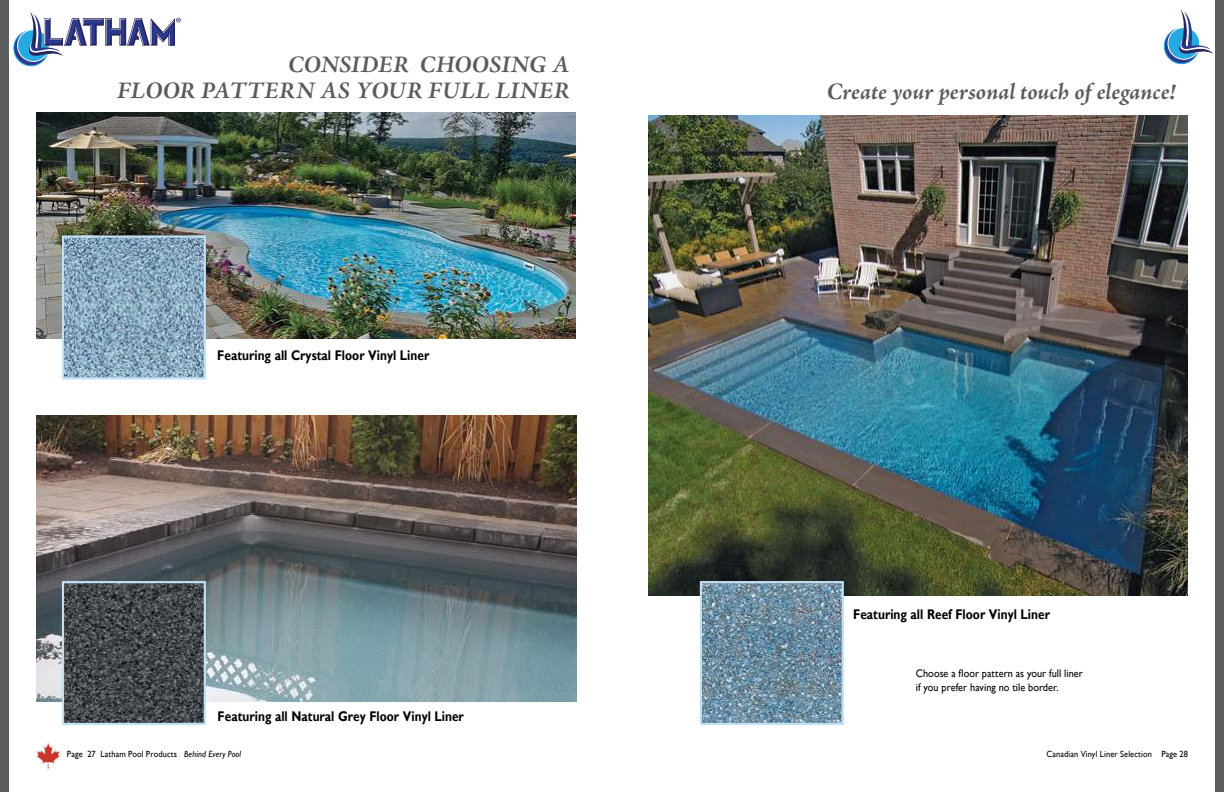
<style>
.page{position:relative;width:1224px;height:792px;background:#fff}
.page>*{position:absolute;margin:0;border:0;box-sizing:border-box;transform-origin:0 0}
.t1{font:italic 700 24px "Adobe Jenson Pro";letter-spacing:.015em;color:#5a5b5d}
.t2{font:italic 700 24px "Adobe Jenson Pro";letter-spacing:.11em;color:#5a5b5d}
.t3{font:700 14px "Gill Sans";color:#000;scale:.85 1}
.t4{font:11px/14px "Gill Sans";letter-spacing:.005em;color:#000;scale:.93 1}
.t5{font:9px "Gill Sans";letter-spacing:.015em;color:#000;scale:.93 1}
.s1{font-style:italic}
</style>
<div class="page">
<div style="left:0;top:0;width:9px;height:792px;background:#5a5b5d"></div>
<div style="left:1215px;top:0;width:9px;height:792px;background:#5a5b5d"></div>
<div style="left:7px;top:6px;width:180px;height:66px;background:#fff"></div>
<svg style="left:14px;top:30px;width:34px;height:36px"></svg>
<div style="left:14px;top:30px;width:35px;height:36px;border:1px solid #25a9e1;border-radius:50%"></div>
<div style="left:18px;top:30px;width:31px;height:31px;background:#25a9e1;border-radius:50%"></div>
<div style="left:17px;top:30px;width:32px;height:32px;border:1px solid #fff;border-radius:50%"></div>
<svg style="left:26px;top:12px;width:155px;height:45px"></svg>
<svg style="left:36px;top:743px;width:25px;height:27px"></svg>
<img style="left:36px;top:112px;width:540px;height:227px">
<img style="left:65px;top:238px;width:138px;height:138px">
<div style="left:62px;top:235px;width:144px;height:144px;border:2px solid #c1e0f4"></div>
<img style="left:36px;top:416px;width:541px;height:286px">
<img style="left:65px;top:584px;width:138px;height:138px">
<div style="left:62px;top:581px;width:144px;height:144px;border:2px solid #c1e0f4"></div>
<svg style="left:1164px;top:28px;width:35px;height:36px"></svg>
<div style="left:1164px;top:28px;width:35px;height:36px;border:1px solid #25a9e1;border-radius:50%"></div>
<div style="left:1168px;top:28px;width:32px;height:31px;background:#25a9e1;border-radius:50%"></div>
<div style="left:1168px;top:27px;width:32px;height:32px;border:1px solid #fff;border-radius:50%"></div>
<svg style="left:1177px;top:9px;width:37px;height:45px"></svg>
<img style="left:648px;top:116px;width:540px;height:480px">
<img style="left:703px;top:584px;width:138px;height:138px">
<div style="left:700px;top:581px;width:144px;height:144px;border:2px solid #c1e0f4"></div>
<h1 class="t2" style="left:288px;top:51px;width:183px">consider CHOOSIN</h1>
<h1 class="t1" style="left:529px;top:51px;width:42px">G A</h1>
<h1 class="t1" style="left:117px;top:77px;width:31px">FLOOR</h1>
<h1 class="t1" style="left:201px;top:77px;width:82px">PATTERN</h1>
<h1 class="t1" style="left:320px;top:77px;width:192px">AS YOUR FULL LINER</h1>
<p class="t3" style="left:217px;top:347px;width:251px">Featuring all Crystal Floor Vinyl Liner</p>
<p class="t3" style="left:218px;top:708px;width:291px">Featuring all Natural Grey Floor Vinyl Liner</p>
<h1 class="t1" style="left:827px;top:78px;width:350px">Create your personal touch ofelegance!</h1>
<p class="t3" style="left:853px;top:606px;width:233px">Featuring all Reef Floor Vinyl Liner</p>
<p class="t4" style="left:916px;top:666px;width:181px">Choose a floor pattern as your full liner if you prefer having no tile border.</p>
<p class="t5" style="left:67px;top:748px;width:189px">Page 27 Latham Pool Products <span class="s1">Behind Every Pool</span></p>
<p class="t5" style="left:1046px;top:748px;width:154px">Canadian Vinyl Liner Selection Page 28</p>
</div>
